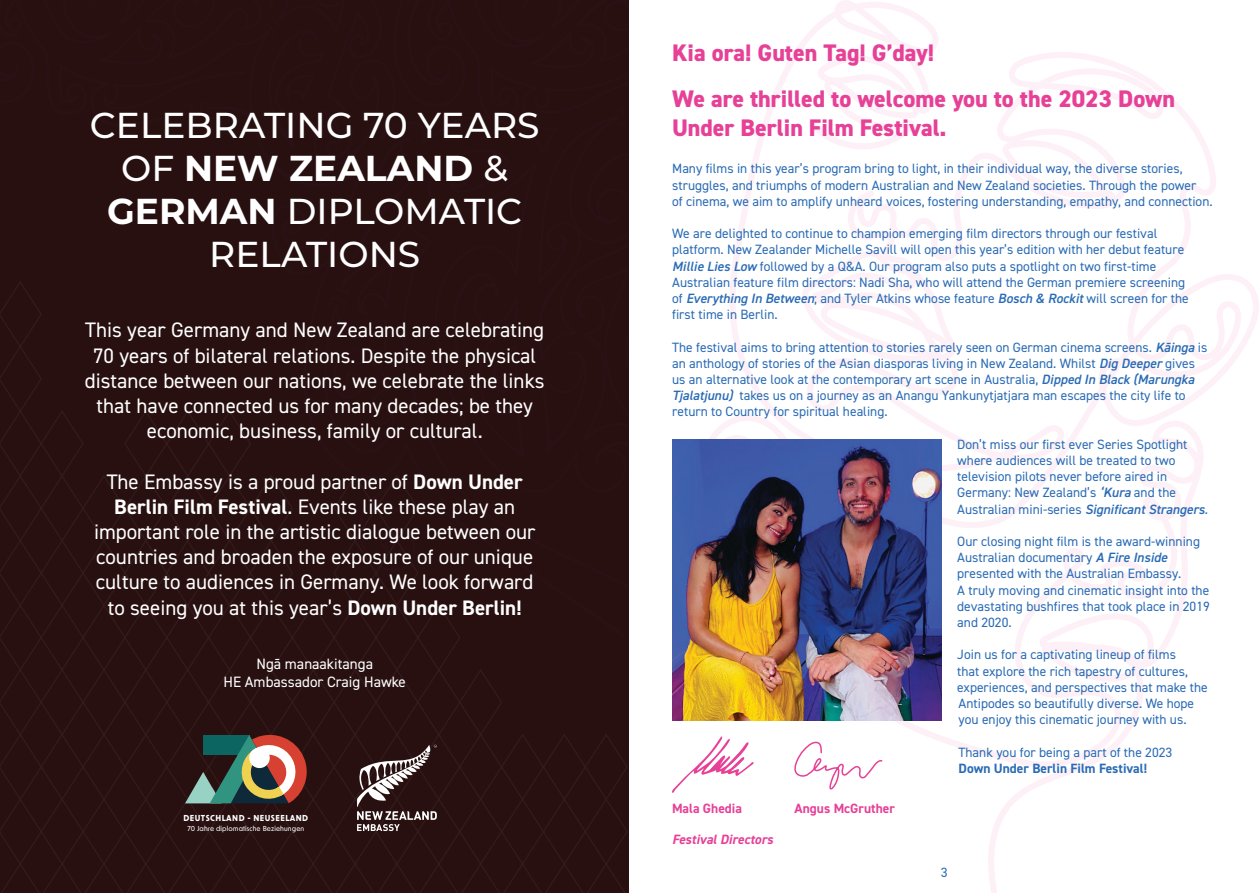
<style>
.page{position:relative;width:1259px;height:893px;background:#fff}
.page>*{position:absolute;margin:0;border:0;box-sizing:border-box;transform-origin:0 0}
.t1{font:500 36px/43.2px "Montserrat";color:#fff;text-align:center}
.t2{font:800 24px "DIN2014";color:#e64197}
.t3{font:21px/25.2px "DIN2014";color:#fff;text-align:center}
.t4{font:15px "DIN2014";color:#fff}
.t5{font:13.5px/16.2px "DIN2014";color:#2a6bb5}
.t6{font:700 13.5px "DIN2014";color:#2a6bb5}
.t7{font:700 13.5px "DIN2014";color:#e64197}
.t8{font:italic 700 13.5px "DIN2014";color:#e64197}
.t9{font:700 8.25px "New Order";letter-spacing:.05em;color:#fff}
.t10{font:500 6.9px "New Order";letter-spacing:.02em;color:#fff}
.s1{font-weight:700}
.s2{font-weight:600;font-style:italic}
.s3{font-style:italic}
</style>
<div class="page">
<svg style="left:709px;top:0;width:550px;height:893px"></svg>
<div style="left:0;top:279px;width:629px;height:614px;background:#291010"></div>
<div style="left:0;top:0;width:628px;height:638px;background:#291010"></div>
<svg style="left:788px;top:741px;width:95px;height:49px"></svg>
<svg style="left:672px;top:736px;width:81px;height:57px"></svg>
<img style="left:672px;top:439px;width:269px;height:282px">
<svg style="left:357px;top:745px;width:80px;height:86px;background:#584545"></svg>
<svg style="left:185px;top:735px;width:122px;height:69px;background:#655e51"></svg>
<div style="left:249px;top:748px;width:21px;height:20px;background:#fff;border-radius:50%"></div>
<p class="t2" style="left:672px;top:37px;width:264px">Kia ora! Guten Tag! G’day!</p>
<p class="t2" style="left:672px;top:83px;width:504px">We are thrilled to welcome you to the 2023 Down</p>
<p class="t1" style="left:90px;top:102px;width:451px">CELEBRATING 70 YEARS</p>
<p class="t2" style="left:672px;top:112px;width:276px">Under Berlin Film Festival.</p>
<p class="t1" style="left:107px;top:145px;width:417px">OF <span class="s1">NEW ZEALAND</span> &amp;<br><span class="s1">GERMAN</span> DIPLOMATIC<br>RELATIONS</p>
<p class="t5" style="left:672px;top:160px;width:542px">Many films in this year’s program bring to light, in their individual way, the diverse stories, struggles, and triumphs of modern Australian and New Zealand societies. Through the power<br>of cinema, we aim to amplify unheard voices, fostering understanding, empathy, and connection.</p>
<p class="t5" style="left:672px;top:225px;width:518px">We are delighted to continue to champion emerging film directors through our festival platform. New Zealander Michelle Savill will open this year’s edition with her debut feature <span class="s2">Millie Lies Low</span> followed by a Q&amp;A. Our program also puts a spotlight on two first-time Australian feature film directors: Nadi Sha, who will attend the German premiere screening of <span class="s2">Everything In Between</span>; and Tyler Atkins whose feature <span class="s2">Bosch &amp; Rockit</span> will screen for the first time in Berlin.</p>
<p class="t5" style="left:672px;top:339px;width:537px">The festival aims to bring attention to stories rarely seen on German cinema screens. <span class="s2">Kāinga</span> is an anthology of stories of the Asian diasporas living in New Zealand. Whilst <span class="s2">Dig Deeper</span> gives us an alternative look at the contemporary art scene in Australia, <span class="s2">Dipped In Black (Marungka Tjalatjunu)</span> takes us on a journey as an Anangu Yankunytjatjara man escapes the city life to return to Country for spiritual healing.</p>
<p class="t5" style="left:957px;top:436px;width:252px">Don’t miss our first ever Series Spotlight where audiences will be treated to two television pilots never before aired in Germany: New Zealand’s <span class="s2">‘Kura</span> and the Australian mini-series <span class="s2">Significant Strangers</span><span class="s3">.</span></p>
<p class="t5" style="left:957px;top:533px;width:254px">Our closing night film is the award-winning Australian documentary <span class="s2">A Fire Inside </span>presented with the Australian Embassy.<br>A truly moving and cinematic insight into the devastating bushfires that took place in 2019 and 2020.</p>
<p class="t5" style="left:957px;top:646px;width:252px">Join us for a captivating lineup of films<br>that explore the rich tapestry of cultures, experiences, and perspectives that make the Antipodes so beautifully diverse. We hope you enjoy this cinematic journey with us.</p>
<p class="t5" style="left:958px;top:744px;width:215px">Thank you for being a part of the 2023</p>
<p class="t6" style="left:958px;top:759px;width:190px">Down Under Berlin Film Festival!</p>
<p class="t3" style="left:85px;top:317px;width:461px">This year Germany and New Zealand are celebrating 70 years of bilateral relations. Despite the physical distance between our nations, we celebrate the links that have connected us for many decades; be they economic, business, family or cultural.</p>
<p class="t3" style="left:94px;top:468px;width:443px">The Embassy is a proud partner of <span class="s1">Down Under Berlin Film Festival</span>. Events like these play an important role in the artistic dialogue between our countries and broaden the exposure of our unique culture to audiences in Germany. We look forward to seeing you at this year’s <span class="s1">Down Under Berlin!</span></p>
<p class="t4" style="left:256px;top:654px;width:118px">Ngā manaakitanga</p>
<p class="t4" style="left:223px;top:672px;width:184px">HE Ambassador Craig Hawke</p>
<p class="t9" style="left:183px;top:812px;width:126px">DEUTSCHLAND - NEUSEELAND</p>
<p class="t10" style="left:187px;top:824px;width:118px">70 Jahre diplomatische Beziehungen</p>
<p class="t7" style="left:672px;top:800px;width:71px">Mala Ghedia</p>
<p class="t7" style="left:794px;top:800px;width:102px">Angus McGruther</p>
<p class="t8" style="left:672px;top:831px;width:103px">Festival Directors</p>
<p class="t5" style="left:941px;top:864px;width:8px">3</p>
</div>
